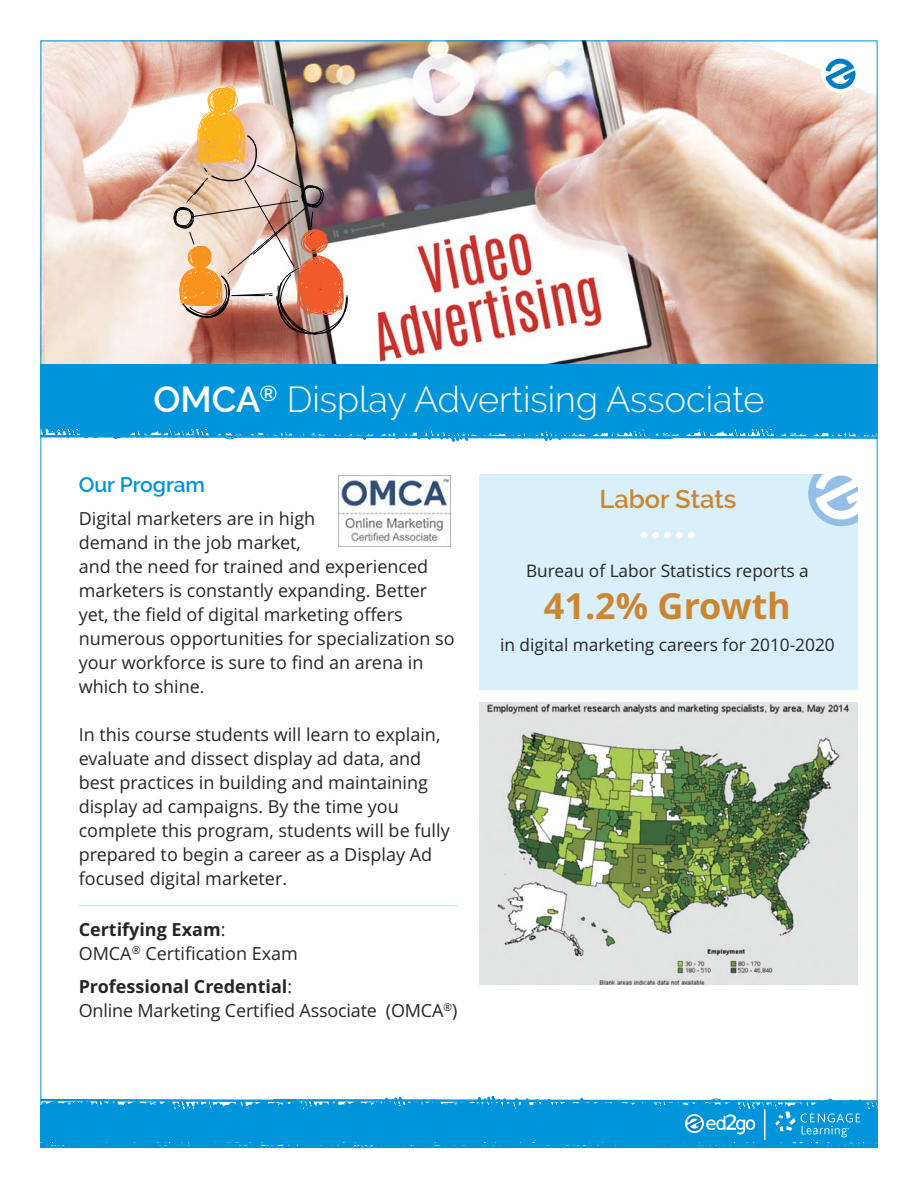
<style>
.page{position:relative;width:918px;height:1188px;background:#fff}
.page>*{position:absolute;margin:0;border:0;box-sizing:border-box;transform-origin:0 0}
.t1{font:300 36px "Raleway";color:#fff}
.t2{font:700 36px "Open Sans";color:#cd8630}
.t3{font:600 25.5px "Raleway";color:#cd8630}
.t4{font:600 21px "Raleway";color:#0094d7}
.t5{font:18px/24px "Open Sans";color:#272627}
.t6{font:17.25px "Open Sans";color:#272627}
.s1{font-weight:600}
.s2{font-weight:700}
</style>
<div class="page">
<img style="left:42px;top:42px;width:743px;height:13px">
<hr style="left:79px;top:905px;width:379px;height:1px;background:#cceaf7">
<img style="left:479px;top:702px;width:378px;height:283px">
<img style="left:40px;top:55px;width:838px;height:400px">
<svg style="left:40px;top:1070px;width:838px;height:77px"></svg>
<hr style="left:764px;top:1109px;width:1px;height:31px;background:#fff">
<div style="left:479px;top:474px;width:378px;height:216px;background:#d9eff9"></div>
<svg style="left:808px;top:474px;width:49px;height:52px;background:#c6ddf1"></svg>
<img style="left:339px;top:475px;width:111px;height:72px">
<div style="left:641px;top:532px;width:6px;height:7px;background:#fff;border-radius:50%"></div>
<div style="left:652px;top:532px;width:7px;height:7px;background:#fff;border-radius:50%"></div>
<div style="left:664px;top:532px;width:7px;height:7px;background:#fff;border-radius:50%"></div>
<div style="left:676px;top:532px;width:7px;height:7px;background:#fff;border-radius:50%"></div>
<div style="left:688px;top:532px;width:7px;height:7px;background:#fff;border-radius:50%"></div>
<h1 class="t1" style="left:153px;top:386px;width:613px"><span class="s1">OMCA</span><sup>®</sup> Display Advertising Associate</h1>
<p class="t4" style="left:79px;top:472px;width:128px">Our Program</p>
<p class="t5" style="left:79px;top:508px;width:377px">Digital marketers are in high<br>demand in the job market,<br>and the need for trained and experienced marketers is constantly expanding. Better yet, the field of digital marketing offers numerous opportunities for specialization so your workforce is sure to find an arena in which to shine.</p>
<p class="t5" style="left:79px;top:724px;width:373px">In this course students will learn to explain, evaluate and dissect display ad data, and best practices in building and maintaining display ad campaigns. By the time you complete this program, students will be fully prepared to begin a career as a Display Ad focused digital marketer.</p>
<p class="t5" style="left:79px;top:919px;width:221px"><span class="s2">Certifying Exam</span>:<br>OMCA<sup>®</sup> Certification Exam</p>
<p class="t5" style="left:79px;top:976px;width:380px"><span class="s2">Professional Credential</span>:<br>Online Marketing Certified Associate (OMCA<sup>®</sup>)</p>
<h2 class="t3" style="left:600px;top:485px;width:138px">Labor Stats</h2>
<p class="t6" style="left:526px;top:564px;width:284px">Bureau of Labor Statistics reports a</p>
<h1 class="t2" style="left:544px;top:592px;width:249px">41.2% Growth</h1>
<p class="t6" style="left:500px;top:638px;width:336px">in digital marketing careers for 2010-2020</p>
</div>
